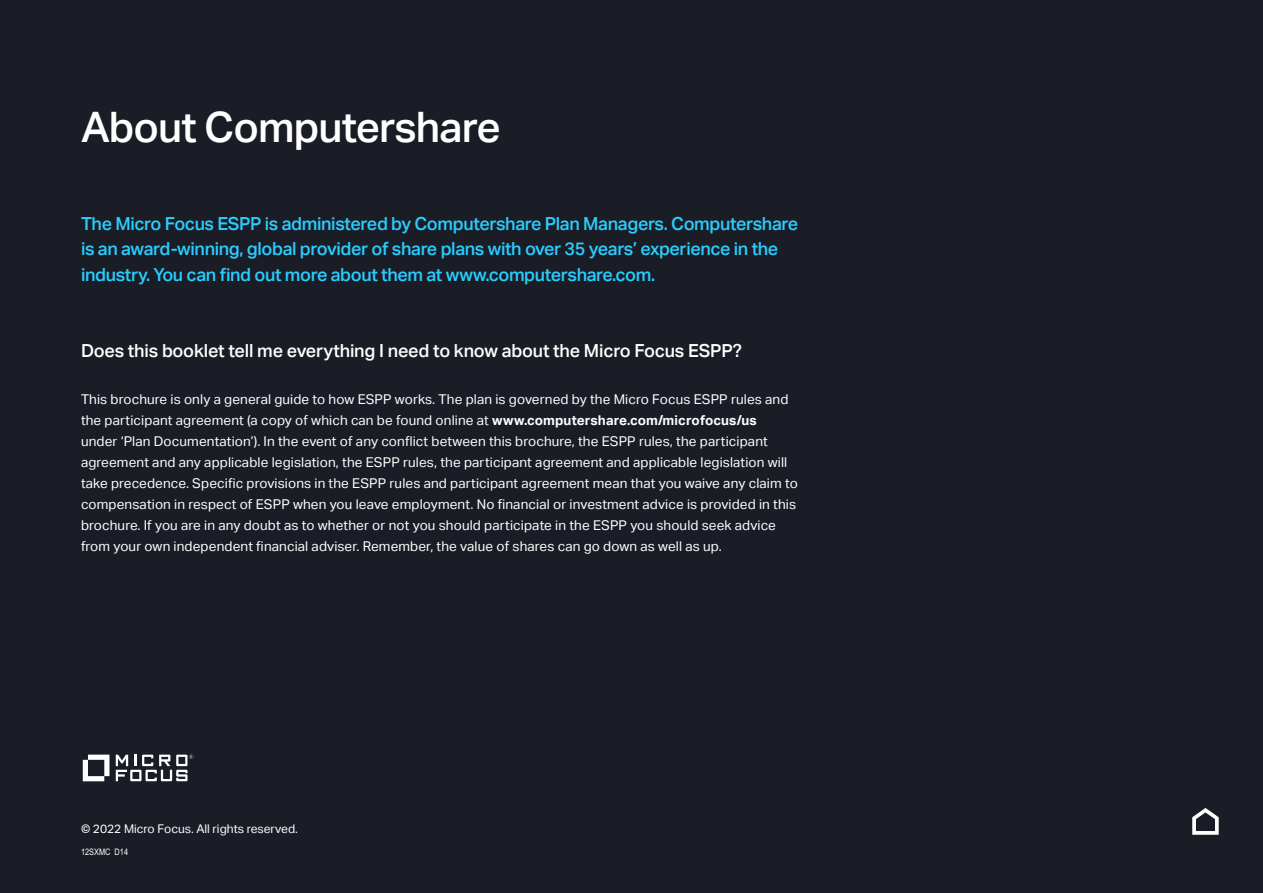
<style>
.page{position:relative;width:1263px;height:893px;background:#1a1d26}
.page>*{position:absolute;margin:0;border:0;box-sizing:border-box;transform-origin:0 0}
.t1{font:500 42px "Aktiv Grotesk";letter-spacing:-.02em;color:#fff}
.t2{font:500 18px/25.5px "Aktiv Grotesk";letter-spacing:-.02em;color:#29ceff}
.t3{font:500 18px "Aktiv Grotesk";letter-spacing:-.01em;color:#fff}
.t4{font:13.5px/21px "Aktiv Grotesk";letter-spacing:.01em;color:#fff}
.t5{font:12px "Aktiv Grotesk";color:#fff}
.t6{font:9px "Arial Narrow";color:#fff}
.s1{font-weight:700}
</style>
<div class="page">
<svg style="left:83px;top:755px;width:26px;height:26px"></svg>
<svg style="left:116px;top:755px;width:77px;height:26px"></svg>
<svg style="left:1192px;top:808px;width:26px;height:27px"></svg>
<h1 class="t1" style="left:81px;top:103px;width:421px">About Computershare</h1>
<p class="t2" style="left:81px;top:211px;width:719px">The Micro Focus ESPP is administered by Computershare Plan Managers. Computershare is an award-winning, global provider of share plans with over 35 years’ experience in the industry. You can find out more about them at www.computershare.com.</p>
<h2 class="t3" style="left:81px;top:340px;width:662px">Does this booklet tell me everything I need to know about the Micro Focus ESPP?</h2>
<p class="t4" style="left:81px;top:388px;width:718px">This brochure is only a general guide to how ESPP works. The plan is governed by the Micro Focus ESPP rules and the participant agreement (a copy of which can be found online at <span class="s1">www.computershare.com/microfocus/us<br></span>under ‘Plan Documentation’). In the event of any conflict between this brochure, the ESPP rules, the participant agreement and any applicable legislation, the ESPP rules, the participant agreement and applicable legislation will take precedence. Specific provisions in the ESPP rules and participant agreement mean that you waive any claim to compensation in respect of ESPP when you leave employment. No financial or investment advice is provided in this brochure. If you are in any doubt as to whether or not you should participate in the ESPP you should seek advice from your own independent financial adviser. Remember, the value of shares can go down as well as up.</p>
<p class="t5" style="left:81px;top:822px;width:218px">© 2022 Micro Focus. All rights reserved.</p>
<p class="t6" style="left:81px;top:846px;width:49px">12SXMC D14</p>
</div>
